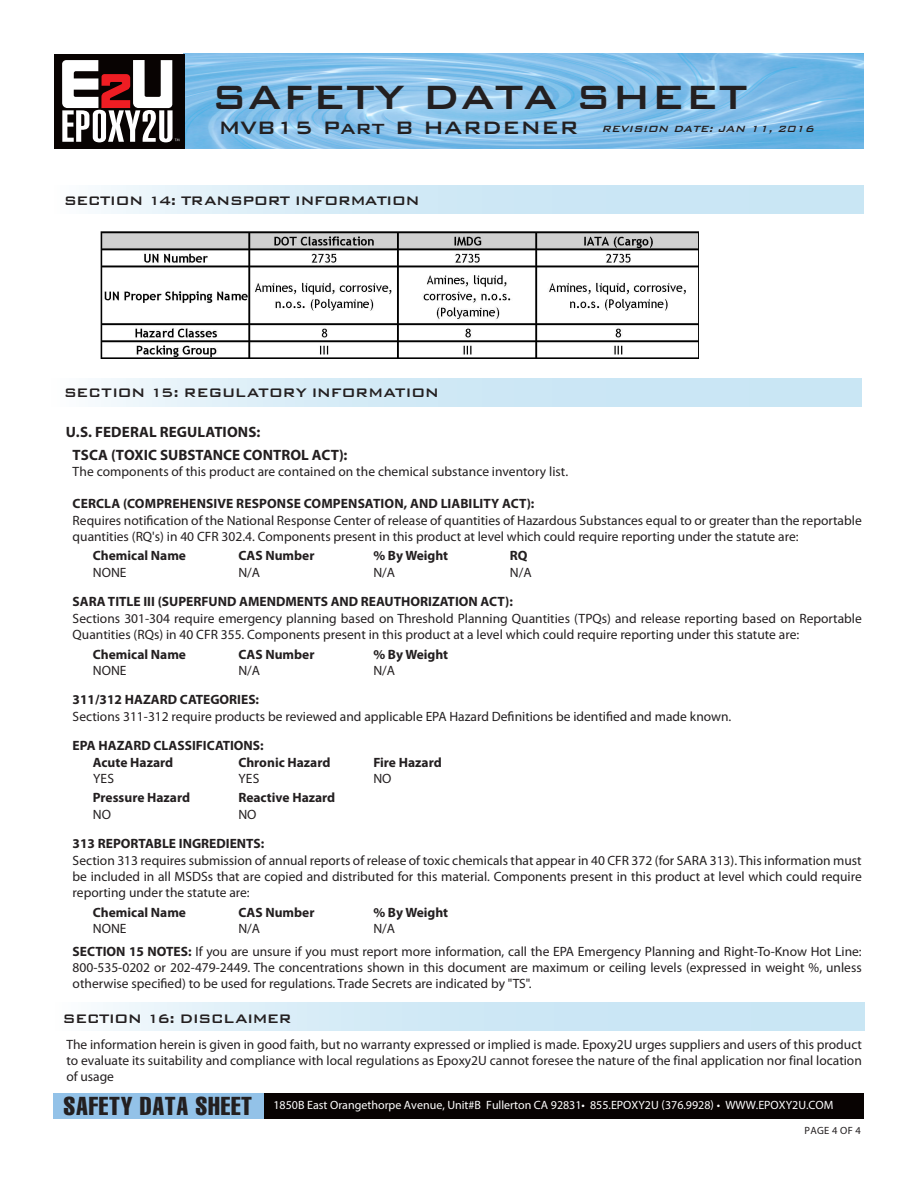
<style>
.page{position:relative;width:918px;height:1188px;background:#fff}
.page>*{position:absolute;margin:0;border:0;box-sizing:border-box;transform-origin:0 0}
.t1{font:500 45px "Bank Gothic";color:#231f20}
.t2{font:extra-condensed 25.5px "Helvetica";letter-spacing:.03em;color:#231f20}
.t3{font:500 16.5px "Bank Gothic";letter-spacing:-.05em;color:#231f20}
.t4{font:700 15px "Myriad Pro";color:#231f20}
.t5{font:13.5px/16.2px "Myriad Pro";color:#231f20;text-align:justify}
.t6{font:700 13.5px "Myriad Pro";color:#231f20}
.t7{font:12px "Myriad Pro";color:#fff}
.t8{font:italic 500 12px "Bank Gothic BT";color:#231f20}
.t9{font:10.5px "Myriad Pro";letter-spacing:.025em;color:#231f20}
.s1{font-style:normal;font-size:24px}
.s2{font-weight:700}
</style>
<div class="page">
<img style="left:185px;top:54px;width:679px;height:94px">
<div style="left:54px;top:54px;width:131px;height:94px;background:#080302"></div>
<svg style="left:62px;top:60px;width:117px;height:82px"></svg>
<div style="left:262px;top:1093px;width:602px;height:26px;background:#080302"></div>
<div style="left:54px;top:1093px;width:210px;height:26px;background:#93c2e8"></div>
<div style="left:54px;top:185px;width:810px;height:28px;background:linear-gradient(to right,#ecf6fb,#bfe1f2)"></div>
<svg style="left:101px;top:379px;width:761px;height:28px;background:#d3eaf6"></svg>
<div style="left:55px;top:1002px;width:810px;height:28px;background:linear-gradient(to right,#ecf6fb,#bfe1f2)"></div>
<img style="left:100px;top:231px;width:598px;height:128px">
<h1 class="t1" style="left:211px;top:62px;width:538px">SAFETY DATA SHEET</h1>
<p class="t8" style="left:218px;top:122px;width:601px"><span class="s1">MVB 1 5 Part B H A R D E N E R</span> REVISION DATE: JAN 11, 2016</p>
<p class="t3" style="left:64px;top:188px;width:358px">SECTION 14: TRANSPORT INFORMATION</p>
<p class="t3" style="left:64px;top:380px;width:377px">SECTION 15: REGULATORY INFORMATION</p>
<p class="t4" style="left:66px;top:422px;width:196px">U.S. FEDERAL REGULATIONS:</p>
<p class="t4" style="left:73px;top:445px;width:276px">TSCA (TOXIC SUBSTANCE CONTROL ACT):</p>
<p class="t5" style="left:73px;top:463px;width:497px">The components of this product are contained on the chemical substance inventory list.</p>
<p class="t6" style="left:73px;top:495px;width:463px">CERCLA (COMPREHENSIVE RESPONSE COMPENSATION, AND LIABILITY ACT):</p>
<p class="t5" style="left:73px;top:512px;width:791px">Requires notification of the National Response Center of release of quantities of Hazardous Substances equal to or greater than the reportable quantities (RQ's) in 40 CFR 302.4. Components present in this product at level which could require reporting under the statute are:</p>
<p class="t6" style="left:93px;top:547px;width:95px">Chemical Name</p>
<p class="t6" style="left:238px;top:547px;width:78px">CAS Number</p>
<p class="t6" style="left:373px;top:547px;width:76px">% By Weight</p>
<p class="t6" style="left:510px;top:547px;width:19px">RQ</p>
<p class="t5" style="left:93px;top:564px;width:35px">NONE</p>
<p class="t5" style="left:238px;top:564px;width:23px">N/A</p>
<p class="t5" style="left:373px;top:564px;width:23px">N/A</p>
<p class="t5" style="left:510px;top:564px;width:23px">N/A</p>
<p class="t6" style="left:73px;top:593px;width:442px">SARA TITLE III (SUPERFUND AMENDMENTS AND REAUTHORIZATION ACT):</p>
<p class="t5" style="left:73px;top:610px;width:791px">Sections 301-304 require emergency planning based on Threshold Planning Quantities (TPQs) and release reporting based on Reportable<br>Quantities (RQs) in 40 CFR 355. Components present in this product at a level which could require reporting under this statute are:</p>
<p class="t6" style="left:93px;top:645px;width:95px">Chemical Name</p>
<p class="t6" style="left:238px;top:645px;width:78px">CAS Number</p>
<p class="t6" style="left:373px;top:645px;width:76px">% By Weight</p>
<p class="t5" style="left:93px;top:662px;width:35px">NONE</p>
<p class="t5" style="left:238px;top:662px;width:23px">N/A</p>
<p class="t5" style="left:373px;top:662px;width:23px">N/A</p>
<p class="t6" style="left:73px;top:691px;width:188px">311/312 HAZARD CATEGORIES:</p>
<p class="t5" style="left:73px;top:708px;width:660px">Sections 311-312 require products be reviewed and applicable EPA Hazard Definitions be identified and made known.</p>
<p class="t6" style="left:73px;top:737px;width:193px">EPA HAZARD CLASSIFICATIONS:</p>
<p class="t6" style="left:93px;top:753px;width:82px">Acute Hazard</p>
<p class="t6" style="left:238px;top:753px;width:94px">Chronic Hazard</p>
<p class="t6" style="left:373px;top:753px;width:70px">Fire Hazard</p>
<p class="t5" style="left:93px;top:770px;width:23px">YES</p>
<p class="t5" style="left:238px;top:770px;width:23px">YES</p>
<p class="t5" style="left:373px;top:770px;width:20px">NO</p>
<p class="t6" style="left:93px;top:789px;width:99px">Pressure Hazard</p>
<p class="t6" style="left:238px;top:789px;width:98px">Reactive Hazard</p>
<p class="t5" style="left:93px;top:806px;width:20px">NO</p>
<p class="t5" style="left:238px;top:806px;width:20px">NO</p>
<p class="t6" style="left:73px;top:835px;width:193px">313 REPORTABLE INGREDIENTS:</p>
<p class="t5" style="left:73px;top:852px;width:791px">Section 313 requires submission of annual reports of release of toxic chemicals that appear in 40 CFR 372 (for SARA 313). This information must be included in all MSDSs that are copied and distributed for this material. Components present in this product at level which could require reporting under the statute are:</p>
<p class="t6" style="left:93px;top:903px;width:95px">Chemical Name</p>
<p class="t6" style="left:238px;top:903px;width:78px">CAS Number</p>
<p class="t6" style="left:373px;top:903px;width:76px">% By Weight</p>
<p class="t5" style="left:93px;top:920px;width:35px">NONE</p>
<p class="t5" style="left:238px;top:920px;width:23px">N/A</p>
<p class="t5" style="left:373px;top:920px;width:23px">N/A</p>
<p class="t5" style="left:73px;top:943px;width:791px"><span class="s2">SECTION 15 NOTES:</span> If you are unsure if you must report more information, call the EPA Emergency Planning and Right-To-Know Hot Line:<br>800-535-0202 or 202-479-2449. The concentrations shown in this document are maximum or ceiling levels (expressed in weight %, unless otherwise specified) to be used for regulations. Trade Secrets are indicated by "TS".</p>
<p class="t3" style="left:63px;top:1006px;width:231px">SECTION 16: DISCLAIMER</p>
<p class="t5" style="left:66px;top:1036px;width:797px">The information herein is given in good faith, but no warranty expressed or implied is made. Epoxy2U urges suppliers and users of this product to evaluate its suitability and compliance with local regulations as Epoxy2U cannot foresee the nature of the final application nor final location of usage</p>
<h2 class="t2" style="left:64px;top:1090px;width:190px">SAFETY DATA SHEET</h2>
<p class="t7" style="left:273px;top:1097px;width:562px">1850B East Orangethorpe Avenue, Unit#B Fullerton CA 92831• 855.EPOXY2U (376.9928) • WWW.EPOXY2U.COM</p>
<p class="t9" style="left:805px;top:1124px;width:58px">PAGE 4 OF 4</p>
</div>
